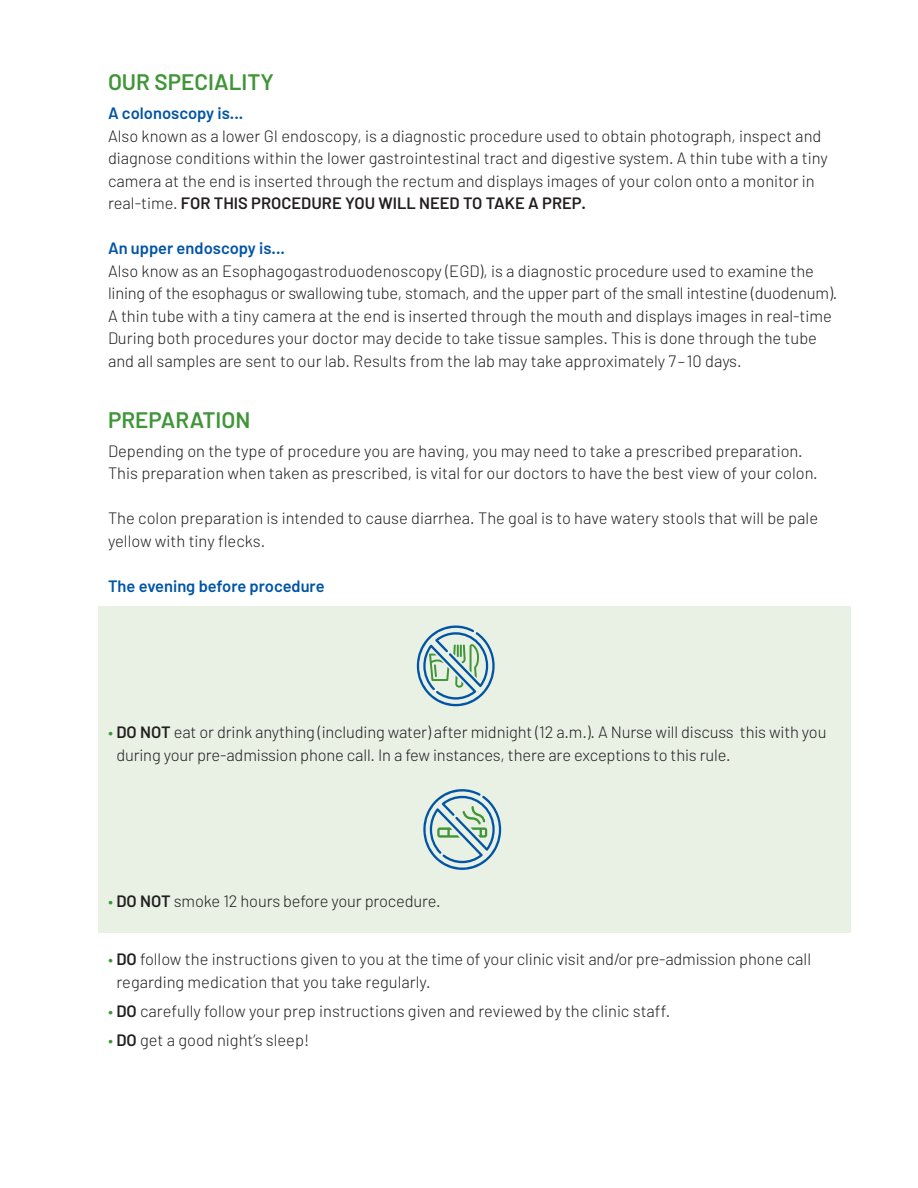
<style>
.page{position:relative;width:918px;height:1188px;background:#fff}
.page>*{position:absolute;margin:0;border:0;box-sizing:border-box;transform-origin:0 0}
.t1{font:600 22.5px "Barlow";color:#3f9537}
.t2{font:300 16.5px/22.5px "Barlow";color:#231f20}
.t3{font:600 16.5px "Barlow";color:#0154a6}
.s1{font-weight:600}
.s2{color:#3f9537}
</style>
<div class="page">
<div style="left:98px;top:606px;width:752px;height:326px;background:#e8f1e3"></div>
<svg style="left:423px;top:789px;width:78px;height:81px"></svg>
<svg style="left:417px;top:625px;width:78px;height:81px"></svg>
<p class="t1" style="left:108px;top:68px;width:167px">OUR SPECIALITY</p>
<p class="t3" style="left:108px;top:103px;width:137px">A colonoscopy is...</p>
<p class="t2" style="left:108px;top:124px;width:721px">Also known as a lower GI endoscopy, is a diagnostic procedure used to obtain photograph, inspect and diagnose conditions within the lower gastrointestinal tract and digestive system. A thin tube with a tiny camera at the end is inserted through the rectum and displays images of your colon onto a monitor in real-time. <span class="s1">FOR THIS PROCEDURE YOU WILL NEED TO TAKE A PREP.</span></p>
<p class="t3" style="left:108px;top:238px;width:178px">An upper endoscopy is...</p>
<p class="t2" style="left:108px;top:259px;width:731px">Also know as an Esophagogastroduodenoscopy (EGD), is a diagnostic procedure used to examine the lining of the esophagus or swallowing tube, stomach, and the upper part of the small intestine (duodenum).<br>A thin tube with a tiny camera at the end is inserted through the mouth and displays images in real-time</p>
<p class="t2" style="left:108px;top:327px;width:711px">During both procedures your doctor may decide to take tissue samples. This is done through the tube and all samples are sent to our lab. Results from the lab may take approximately 7–10 days.</p>
<p class="t1" style="left:108px;top:405px;width:144px">PREPARATION</p>
<p class="t2" style="left:108px;top:439px;width:696px">Depending on the type of procedure you are having, you may need to take a prescribed preparation.</p>
<p class="t2" style="left:108px;top:462px;width:711px">This preparation when taken as prescribed, is vital for our doctors to have the best view of your colon.</p>
<p class="t2" style="left:108px;top:507px;width:712px">The colon preparation is intended to cause diarrhea. The goal is to have watery stools that will be pale yellow with tiny flecks.</p>
<p class="t3" style="left:108px;top:576px;width:218px">The evening before procedure</p>
<p class="t2" style="left:116px;top:720px;width:712px;text-indent:-8px"><span class="s2">•</span> <span class="s1">DO NOT</span> eat or drink anything (including water) after midnight (12 a.m.). A Nurse will discuss this with you during your pre-admission phone call. In a few instances, there are exceptions to this rule.</p>
<p class="t2" style="left:108px;top:889px;width:334px"><span class="s2">•</span> <span class="s1">DO NOT</span> smoke 12 hours before your procedure.</p>
<p class="t2" style="left:116px;top:948px;width:696px;text-indent:-8px"><span class="s2">•</span> <span class="s1">DO</span> follow the instructions given to you at the time of your clinic visit and/or pre-admission phone call regarding medication that you take regularly.</p>
<p class="t2" style="left:108px;top:999px;width:564px"><span class="s2">•</span> <span class="s1">DO</span> carefully follow your prep instructions given and reviewed by the clinic staff.</p>
<p class="t2" style="left:108px;top:1029px;width:203px"><span class="s2">•</span> <span class="s1">DO</span> get a good night’s sleep!</p>
</div>
